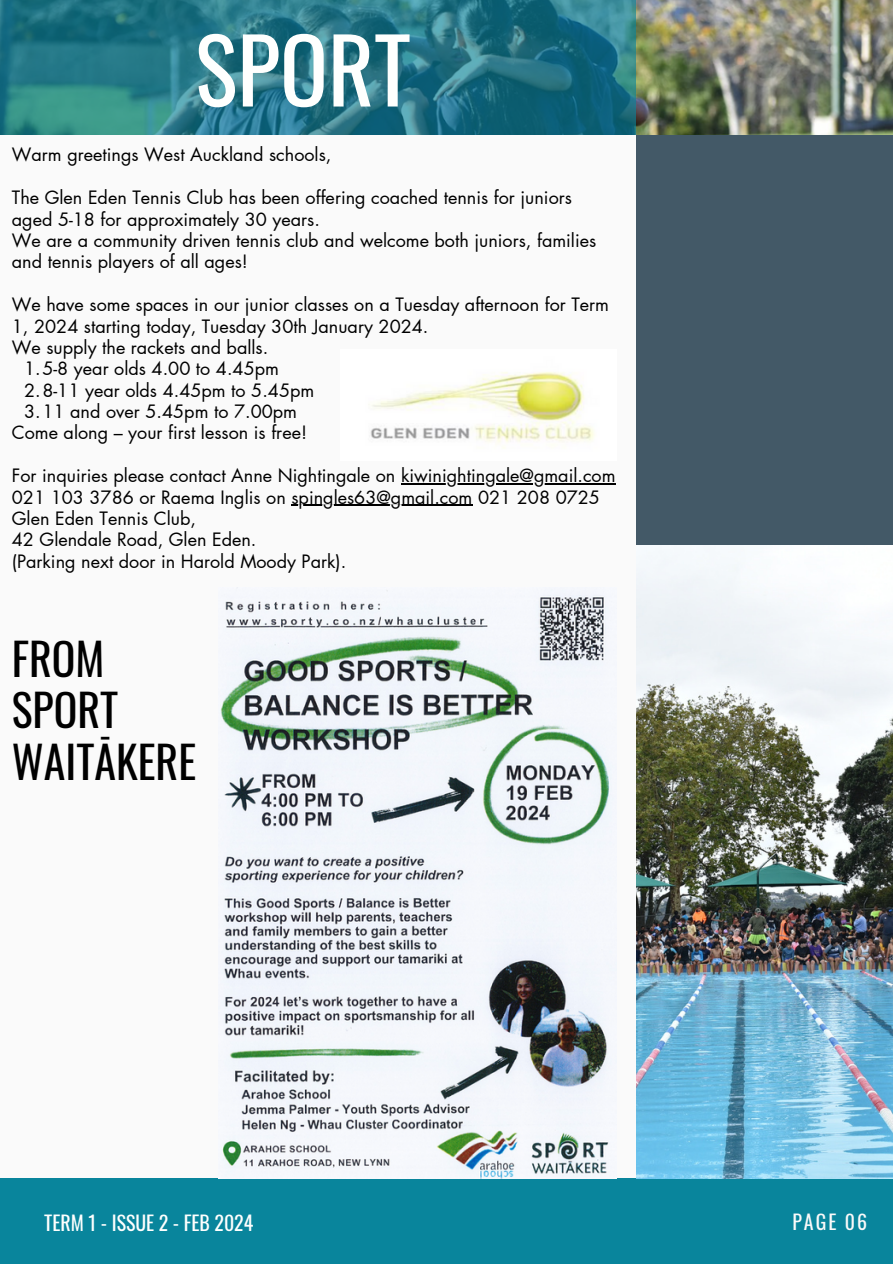
<style>
.page{position:relative;width:893px;height:1264px;background:#fff}
.page>*{position:absolute;margin:0;border:0;box-sizing:border-box;transform-origin:0 0}
.t1{font:88.95px "Oswald";color:#fefffe}
.t2{font:43.8px/51.6px "Oswald";color:#000}
.t3{font:19.8px "Oswald";color:#fefffe}
.t4{font:19.8px "Oswald";letter-spacing:.1em;color:#fafafa}
.t5{font:18px/21.3px "Futura LT Pro";color:#000}
</style>
<div class="page">
<div style="left:0;top:0;width:892px;height:1263px;background:#fafafa"></div>
<div style="left:636px;top:111px;width:256px;height:622px;background:#435967"></div>
<div style="left:0;top:1177px;width:892px;height:86px;background:#09859c"></div>
<img style="left:635px;top:0;width:257px;height:134px">
<svg style="left:0;top:0;width:635px;height:135px"></svg>
<img style="left:636px;top:545px;width:256px;height:633px">
<img style="left:371px;top:372px;width:223px;height:70px">
<img style="left:219px;top:587px;width:397px;height:591px">
<hr style="left:401px;top:483px;width:214px;height:1px;background:#000">
<hr style="left:291px;top:504px;width:181px;height:2px;background:#000">
<h1 class="t1" style="left:195px;top:0;width:217px">SPORT</h1>
<p class="t5" style="left:12px;top:145px;width:321px">Warm greetings West Auckland schools,</p>
<p class="t5" style="left:12px;top:188px;width:586px">The Glen Eden Tennis Club has been offering coached tennis for juniors aged 5-18 for approximately 30 years.<br>We are a community driven tennis club and welcome both juniors, families and tennis players of all ages!</p>
<p class="t5" style="left:12px;top:294px;width:598px">We have some spaces in our junior classes on a Tuesday afternoon for Term</p>
<p class="t5" style="left:12px;top:316px;width:418px">1, 2024 starting today, Tuesday 30th January 2024.</p>
<p class="t5" style="left:12px;top:337px;width:258px">We supply the rackets and balls.</p>
<p class="t5" style="left:24px;top:359px;width:256px">1.5-8 year olds 4.00 to 4.45pm</p>
<p class="t5" style="left:24px;top:380px;width:292px">2.8-11 year olds 4.45pm to 5.45pm</p>
<p class="t5" style="left:24px;top:401px;width:274px">3.11 and over 5.45pm to 7.00pm</p>
<p class="t5" style="left:12px;top:423px;width:297px">Come along – your first lesson is free!</p>
<p class="t5" style="left:12px;top:465px;width:605px">For inquiries please contact Anne Nightingale on kiwinightingale@gmail.com 021 103 3786 or Raema Inglis on spingles63@gmail.com 021 208 0725<br>Glen Eden Tennis Club,<br>42 Glendale Road, Glen Eden.<br>(Parking next door in Harold Moody Park).</p>
<h2 class="t2" style="left:12px;top:631px;width:186px">FROM<br>SPORT<br>WAITĀKERE</h2>
<p class="t3" style="left:44px;top:1206px;width:210px">TERM 1 - ISSUE 2 - FEB 2024</p>
<p class="t4" style="left:792px;top:1206px;width:76px">PAGE 06</p>
</div>
